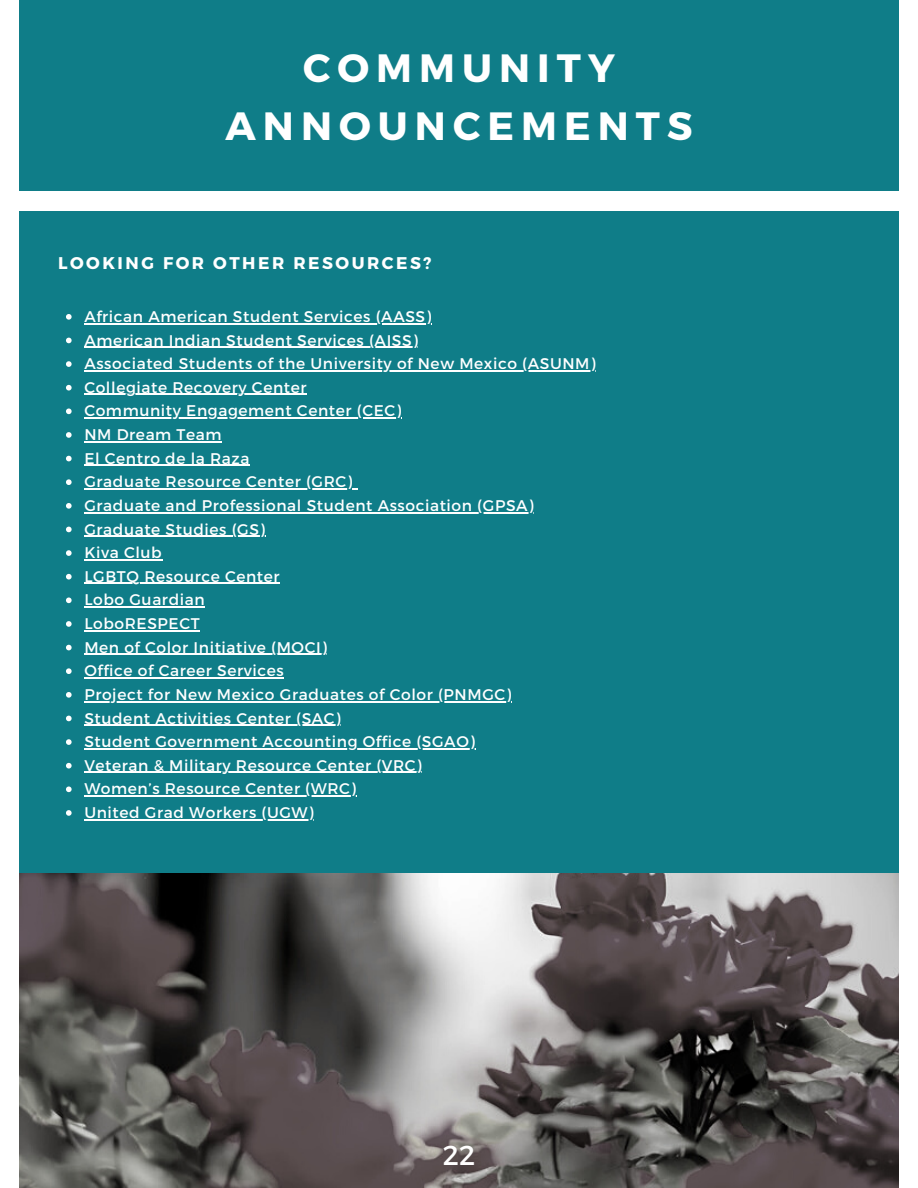
<style>
.page{position:relative;width:918px;height:1188px;background:#fff}
.page>*{position:absolute;margin:0;border:0;box-sizing:border-box;transform-origin:0 0}
.t1{font:700 39.45px/58.5px "Montserrat";letter-spacing:.18em;color:#fff;text-align:center}
.t2{font:27.45px "Montserrat";color:#fff}
.t3{font:700 16.95px "Montserrat";letter-spacing:.15em;color:#fff}
.t4{font:15.45px/23.7px "Montserrat";letter-spacing:.04em;color:#fff}
</style>
<div class="page">
<div style="left:19px;top:0;width:880px;height:190px;background:#0f7d88"></div>
<img style="left:19px;top:873px;width:880px;height:315px">
<div style="left:19px;top:211px;width:880px;height:662px;background:#0f7d88"></div>
<svg style="left:66px;top:314px;width:6px;height:6px"></svg>
<hr style="left:84px;top:323px;width:348px;height:1px;background:#fff">
<svg style="left:66px;top:338px;width:6px;height:5px"></svg>
<hr style="left:84px;top:347px;width:334px;height:1px;background:#fff">
<svg style="left:66px;top:361px;width:6px;height:6px"></svg>
<hr style="left:84px;top:370px;width:512px;height:1px;background:#fff">
<svg style="left:66px;top:385px;width:6px;height:6px"></svg>
<hr style="left:84px;top:394px;width:223px;height:1px;background:#fff">
<svg style="left:66px;top:409px;width:6px;height:5px"></svg>
<hr style="left:84px;top:418px;width:318px;height:1px;background:#fff">
<svg style="left:66px;top:432px;width:6px;height:6px"></svg>
<hr style="left:84px;top:441px;width:138px;height:1px;background:#fff">
<svg style="left:66px;top:456px;width:6px;height:5px"></svg>
<hr style="left:84px;top:465px;width:166px;height:1px;background:#fff">
<svg style="left:66px;top:479px;width:6px;height:6px"></svg>
<hr style="left:84px;top:488px;width:269px;height:2px;background:#fff">
<svg style="left:66px;top:503px;width:6px;height:6px"></svg>
<hr style="left:84px;top:512px;width:450px;height:1px;background:#fff">
<svg style="left:66px;top:527px;width:6px;height:5px"></svg>
<hr style="left:84px;top:536px;width:182px;height:1px;background:#fff">
<svg style="left:66px;top:550px;width:6px;height:6px"></svg>
<hr style="left:84px;top:559px;width:78px;height:1px;background:#fff">
<svg style="left:66px;top:574px;width:6px;height:6px"></svg>
<hr style="left:84px;top:583px;width:196px;height:1px;background:#fff">
<svg style="left:66px;top:598px;width:6px;height:5px"></svg>
<hr style="left:84px;top:607px;width:121px;height:1px;background:#fff">
<svg style="left:66px;top:621px;width:6px;height:6px"></svg>
<hr style="left:84px;top:630px;width:116px;height:1px;background:#fff">
<svg style="left:66px;top:645px;width:6px;height:5px"></svg>
<hr style="left:84px;top:654px;width:243px;height:1px;background:#fff">
<svg style="left:66px;top:668px;width:6px;height:6px"></svg>
<hr style="left:84px;top:677px;width:200px;height:2px;background:#fff">
<svg style="left:66px;top:692px;width:6px;height:6px"></svg>
<hr style="left:84px;top:701px;width:428px;height:1px;background:#fff">
<svg style="left:66px;top:716px;width:6px;height:5px"></svg>
<hr style="left:84px;top:725px;width:257px;height:1px;background:#fff">
<svg style="left:66px;top:739px;width:6px;height:6px"></svg>
<hr style="left:84px;top:748px;width:391px;height:1px;background:#fff">
<svg style="left:66px;top:763px;width:6px;height:6px"></svg>
<hr style="left:84px;top:772px;width:338px;height:1px;background:#fff">
<svg style="left:66px;top:787px;width:6px;height:5px"></svg>
<hr style="left:84px;top:796px;width:273px;height:1px;background:#fff">
<svg style="left:66px;top:810px;width:6px;height:6px"></svg>
<hr style="left:84px;top:819px;width:230px;height:1px;background:#fff">
<h1 class="t1" style="left:226px;top:36px;width:468px">COMMUNITY<br>ANNOUNCEMENTS</h1>
<p class="t3" style="left:58px;top:252px;width:375px">LOOKING FOR OTHER RESOURCES?</p>
<p class="t4" style="left:84px;top:304px;width:513px">African American Student Services (AASS)<br>American Indian Student Services (AISS)<br>Associated Students of the University of New Mexico (ASUNM)<br>Collegiate Recovery Center<br>Community Engagement Center (CEC)<br>NM Dream Team<br>El Centro de la Raza<br>Graduate Resource Center (GRC)<br>Graduate and Professional Student Association (GPSA)<br>Graduate Studies (GS)<br>Kiva Club<br>LGBTQ Resource Center<br>Lobo Guardian<br>LoboRESPECT<br>Men of Color Initiative (MOCI)<br>Office of Career Services<br>Project for New Mexico Graduates of Color (PNMGC)<br>Student Activities Center (SAC)<br>Student Government Accounting Office (SGAO)<br>Veteran &amp; Military Resource Center (VRC)<br>Women’s Resource Center (WRC)<br>United Grad Workers (UGW)</p>
<h2 class="t2" style="left:443px;top:1138px;width:34px">22</h2>
</div>
